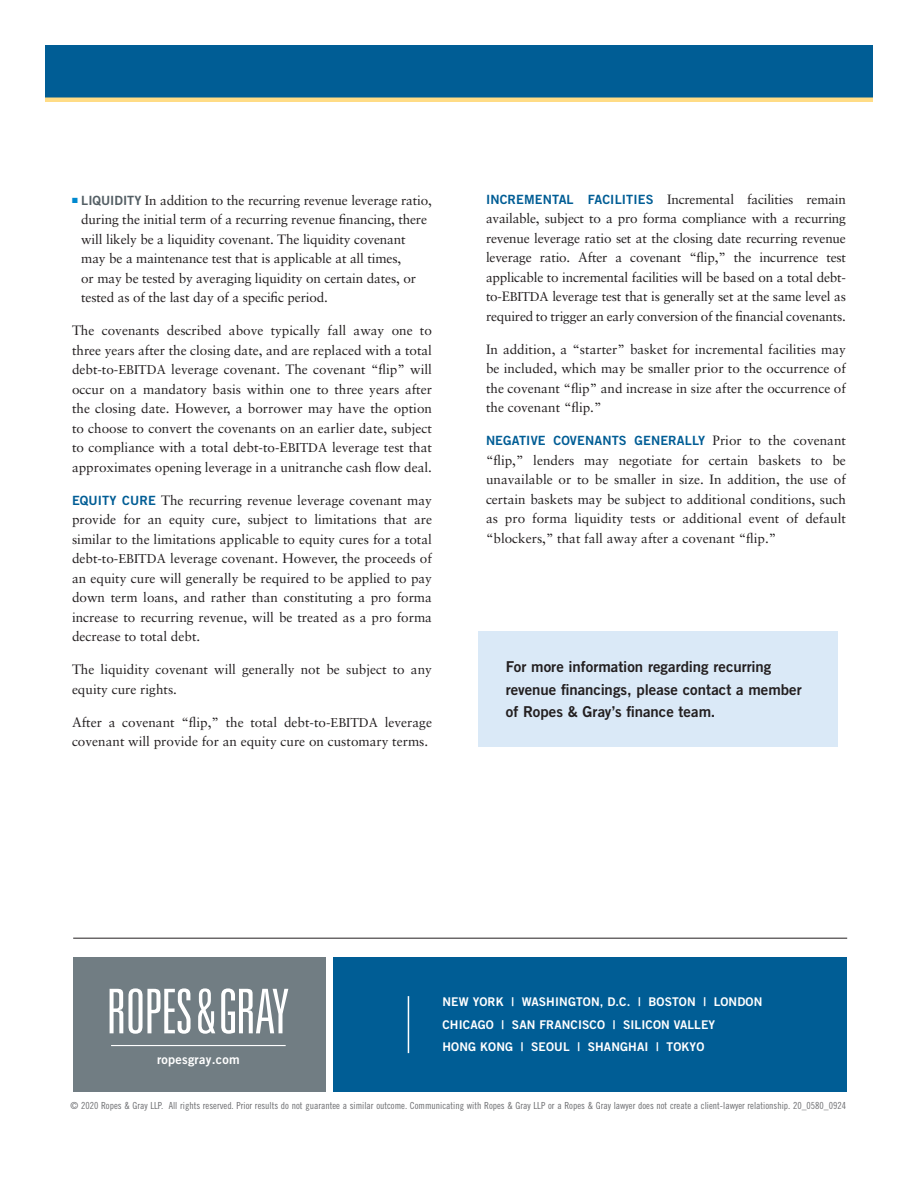
<style>
.page{position:relative;width:918px;height:1188px;background:#fff}
.page>*{position:absolute;margin:0;border:0;box-sizing:border-box;transform-origin:0 0}
.HED_1_rule__TG_B2_11{font:15px/22.5px "Trade Gothic LT Pro Bd 2";color:#231f20}
.BODY_3__S_9{font:13.5px/19.5px "Sabon LT Pro";color:#231f20;text-align:justify}
.BODY_3__S_9-2{font:12.75px "Trade Gothic LT Pro Bd 2";letter-spacing:.01em;color:#005d95}
.FURNITURE_URL_1__TG{font:12.75px "Trade Gothic LT Pro Bd 2";letter-spacing:.02em;color:#fff}
.FURNITURE_PIPE_1__TG{font:12px "Trade Gothic LT Pro Bd 2";letter-spacing:.01em;color:#fff}
.FURNITURE_COPYRIGHT{font:9.75px "Trade Gothic LT Pro Cn 18";color:#6c6d70}
.s1{color:#0089cf}
.s2{font-family:"Trade Gothic LT Pro Bd 2";font-size:12.75px;color:#545f65}
.s3{font-size:12.75px}
.s4{font-family:"Trade Gothic LT Pro Bd 2";font-size:12.75px;color:#005d95}
.s5{font-family:"Sabon LT Pro";font-size:13.5px;color:#231f20}
</style>
<div class="page">
<div style="left:45px;top:45px;width:828px;height:54px;background:#005d95"></div>
<hr style="left:45px;top:98px;width:828px;height:4px;background:#ffdc86">
<hr style="left:73px;top:938px;width:774px;height:1px;background:#231f20">
<div style="left:73px;top:957px;width:253px;height:135px;background:#717d83"></div>
<svg style="left:110px;top:988px;width:81px;height:46px"></svg>
<svg style="left:198px;top:988px;width:17px;height:46px"></svg>
<svg style="left:221px;top:988px;width:67px;height:46px"></svg>
<hr style="left:111px;top:1045px;width:175px;height:1px;background:#fff">
<div style="left:333px;top:957px;width:513px;height:135px;background:#005d95"></div>
<hr style="left:408px;top:996px;width:1px;height:57px;background:#fff">
<div style="left:478px;top:632px;width:360px;height:115px;background:#dae9f7"></div>
<p class="BODY_3__S_9" style="left:81px;top:190px;width:352px;text-align:left;text-indent:-9px"><span class="s1">■</span> <span class="s2">LIQUIDITY</span> In addition to the recurring revenue leverage ratio, during the initial term of a recurring revenue financing, there will likely be a liquidity covenant. The liquidity covenant may be a maintenance test that is applicable at all times,<br>or may be tested by averaging liquidity on certain dates, or tested as of the last day of a specific period.</p>
<p class="BODY_3__S_9" style="left:72px;top:320px;width:362px">The covenants described above typically fall away one to three years after the closing date, and are replaced with a total debt-to-<span class="s3">EBITDA</span> leverage covenant. The covenant “flip” will occur on a mandatory basis within one to three years after the closing date. However, a borrower may have the option to choose to convert the covenants on an earlier date, subject to compliance with a total debt-to-E<span class="s3">BITDA</span> leverage test that approximates opening leverage in a unitranche cash flow deal.</p>
<p class="BODY_3__S_9" style="left:72px;top:490px;width:362px"><span class="s4">EQUITY CURE</span> The recurring revenue leverage covenant may provide for an equity cure, subject to limitations that are similar to the limitations applicable to equity cures for a total debt-to-<span class="s3">EBITDA</span> leverage covenant. However, the proceeds of an equity cure will generally be required to be applied to pay down term loans, and rather than constituting a pro forma increase to recurring revenue, will be treated as a pro forma decrease to total debt.</p>
<p class="BODY_3__S_9" style="left:72px;top:659px;width:361px">The liquidity covenant will generally not be subject to any equity cure rights.</p>
<p class="BODY_3__S_9" style="left:72px;top:712px;width:362px">After a covenant “flip,” the total debt-to-<span class="s3">EBITDA</span> leverage covenant will provide for an equity cure on customary terms.</p>
<p class="BODY_3__S_9" style="left:486px;top:189px;width:362px"><span class="s4">INCREMENTAL FACILITIES</span> Incremental facilities remain available, subject to a pro forma compliance with a recurring revenue leverage ratio set at the closing date recurring revenue leverage ratio. After a covenant “flip,” the incurrence test applicable to incremental facilities will be based on a total debt&shy;to-E<span class="s3">BITDA</span> leverage test that is generally set at the same level as required to trigger an early conversion of the financial covenants.</p>
<p class="BODY_3__S_9" style="left:486px;top:339px;width:361px">In addition, a “starter” basket for incremental facilities may be included, which may be smaller prior to the occurrence of the covenant “flip” and increase in size after the occurrence of the covenant “flip.”</p>
<p class="BODY_3__S_9-2" style="left:486px;top:433px;width:362px">NEGATIVE COVENANTS GENERALLY <span class="s5">Prior to the covenant</span></p>
<p class="BODY_3__S_9" style="left:486px;top:450px;width:362px">“flip,” lenders may negotiate for certain baskets to be unavailable or to be smaller in size. In addition, the use of certain baskets may be subject to additional conditions, such as pro forma liquidity tests or additional event of default “blockers,” that fall away after a covenant “flip.”</p>
<p class="HED_1_rule__TG_B2_11" style="left:506px;top:655px;width:298px">For more information regarding recurring revenue financings, please contact a member of Ropes &amp; Gray’s finance team.</p>
<p class="FURNITURE_URL_1__TG" style="left:157px;top:1052px;width:84px">ropesgray.com</p>
<p class="FURNITURE_PIPE_1__TG" style="left:443px;top:995px;width:321px">NEW YORK | WASHINGTON, D.C. | BOSTON | LONDON</p>
<p class="FURNITURE_PIPE_1__TG" style="left:443px;top:1017px;width:274px">CHICAGO | SAN FRANCISCO | SILICON VALLEY</p>
<p class="FURNITURE_PIPE_1__TG" style="left:443px;top:1040px;width:263px">HONG KONG | SEOUL | SHANGHAI | TOKYO</p>
<p class="FURNITURE_COPYRIGHT" style="left:70px;top:1100px;width:777px">© 2020 Ropes &amp; Gray LLP. All rights reserved. Prior results do not guarantee a similar outcome. Communicating with Ropes &amp; Gray LLP or a Ropes &amp; Gray lawyer does not create a client-lawyer relationship. 20_0580_0924</p>
</div>
